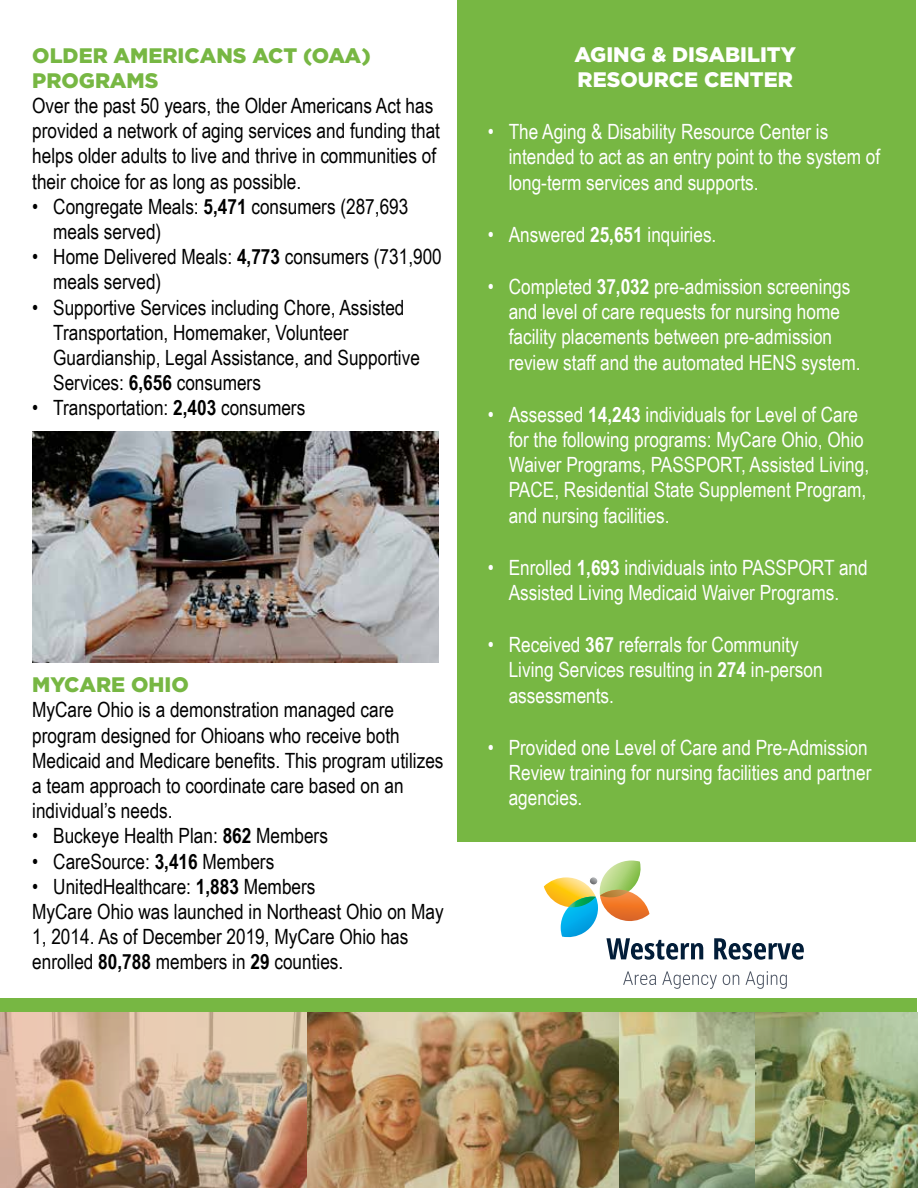
<style>
.page{position:relative;width:918px;height:1188px;background:#fff}
.page>*{position:absolute;margin:0;border:0;box-sizing:border-box;transform-origin:0 0}
.t1{font:21px/25.2px "Arial Narrow";color:#000}
.t2{font:21px/25.2px "Arial Narrow";color:#fff}
.t3{font:900 21px/25.2px "Gotham";color:#77b743}
.t4{font:900 21px/25.2px "Gotham";color:#fff}
.s1{font-weight:700}
</style>
<div class="page">
<div style="left:0;top:998px;width:916px;height:49px;background:#77b743"></div>
<div style="left:458px;top:0;width:458px;height:841px;background:#77b743"></div>
<svg style="left:714px;top:938px;width:90px;height:22px"></svg>
<svg style="left:623px;top:971px;width:33px;height:14px"></svg>
<svg style="left:662px;top:971px;width:55px;height:18px"></svg>
<svg style="left:723px;top:975px;width:16px;height:10px"></svg>
<svg style="left:746px;top:971px;width:41px;height:18px"></svg>
<svg style="left:543px;top:860px;width:160px;height:100px"></svg>
<img style="left:32px;top:431px;width:407px;height:231px">
<img style="left:0;top:1012px;width:918px;height:176px">
<p class="t3" style="left:32px;top:42px;width:340px">OLDER AMERICANS ACT (OAA)<br>PROGRAMS</p>
<p class="t1" style="left:32px;top:92px;width:409px">Over the past 50 years, the Older Americans Act has provided a network of aging services and funding that helps older adults to live and thrive in communities of their choice for as long as possible.</p>
<p class="t1" style="left:53px;top:193px;width:357px;text-indent:-21px">• Congregate Meals: <span class="s1">5,471</span> consumers (287,693 meals served)</p>
<p class="t1" style="left:53px;top:243px;width:390px;text-indent:-21px">• Home Delivered Meals: <span class="s1">4,773</span> consumers (731,900 meals served)</p>
<p class="t1" style="left:53px;top:294px;width:368px;text-indent:-21px">• Supportive Services including Chore, Assisted Transportation, Homemaker, Volunteer Guardianship, Legal Assistance, and Supportive Services: <span class="s1">6,656</span> consumers</p>
<p class="t1" style="left:32px;top:395px;width:275px">• Transportation: <span class="s1">2,403</span> consumers</p>
<p class="t3" style="left:32px;top:672px;width:158px">MYCARE OHIO</p>
<p class="t1" style="left:32px;top:697px;width:413px">MyCare Ohio is a demonstration managed care program designed for Ohioans who receive both Medicaid and Medicare benefits. This program utilizes a team approach to coordinate care based on an individual’s needs.</p>
<p class="t1" style="left:32px;top:823px;width:297px">• Buckeye Health Plan: <span class="s1">862</span> Members</p>
<p class="t1" style="left:32px;top:848px;width:244px">• CareSource: <span class="s1">3,416</span> Members</p>
<p class="t1" style="left:32px;top:873px;width:413px">• UnitedHealthcare: <span class="s1">1,883</span> Members<br>MyCare Ohio was launched in Northeast Ohio on May 1, 2014. As of December 2019, MyCare Ohio has enrolled <span class="s1">80,788</span> members in <span class="s1">29</span> counties.</p>
<p class="t4" style="left:575px;top:41px;width:223px">AGING &amp; DISABILITY<br>RESOURCE CENTER</p>
<p class="t2" style="left:509px;top:118px;width:373px;text-indent:-21px">• The Aging &amp; Disability Resource Center is intended to act as an entry point to the system of long-term services and supports.</p>
<p class="t2" style="left:488px;top:221px;width:230px">• Answered <span class="s1">25,651</span> inquiries.</p>
<p class="t2" style="left:509px;top:273px;width:353px;text-indent:-21px">• Completed <span class="s1">37,032</span> pre-admission screenings and level of care requests for nursing home facility placements between pre-admission review staff and the automated HENS system.</p>
<p class="t2" style="left:509px;top:401px;width:362px;text-indent:-21px">• Assessed <span class="s1">14,243</span> individuals for Level of Care for the following programs: MyCare Ohio, Ohio Waiver Programs, PASSPORT, Assisted Living, PACE, Residential State Supplement Program, and nursing facilities.</p>
<p class="t2" style="left:488px;top:554px;width:382px;text-align:center">• Enrolled <span class="s1">1,693</span> individuals into PASSPORT and<br>Assisted Living Medicaid Waiver Programs.</p>
<p class="t2" style="left:509px;top:631px;width:315px;text-indent:-21px">• Received <span class="s1">367</span> referrals for Community<br>Living Services resulting in <span class="s1">274</span> in-person assessments.</p>
<p class="t2" style="left:509px;top:734px;width:364px;text-indent:-21px">• Provided one Level of Care and Pre-Admission<br>Review training for nursing facilities and partner agencies.</p>
</div>
